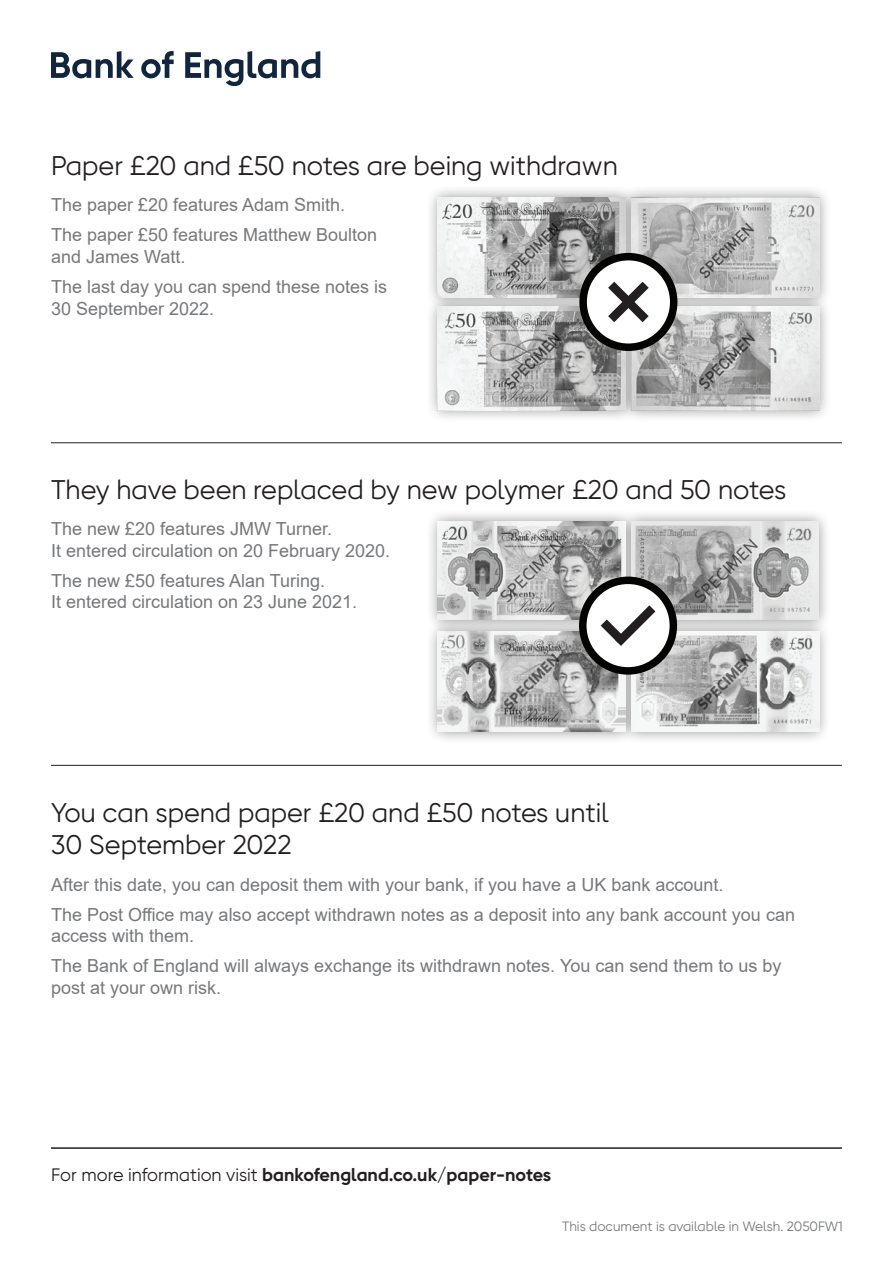
<style>
.page{position:relative;width:893px;height:1263px;background:#fff}
.page>*{position:absolute;margin:0;border:0;box-sizing:border-box;transform-origin:0 0}
.t1{font:27px/32.4px "Gilroy For BOE";color:#231f20}
.Copy{font:18px/21.6px "Arial";color:#76787b}
.Copy-2{font:700 18px "Gilroy For BOE";color:#231f20}
.Titles_back_page{font:13.5px "Gilroy For BOE";color:#76787b}
.s1{font-weight:400}
</style>
<div class="page">
<hr style="left:51px;top:442px;width:791px;height:1px;background:#231f20">
<hr style="left:51px;top:765px;width:791px;height:1px;background:#231f20">
<hr style="left:51px;top:1147px;width:791px;height:2px;background:#231f20">
<div style="left:425px;top:508px;width:213px;height:125px;background:#231f20;opacity:.5"></div>
<div style="left:619px;top:508px;width:212px;height:125px;background:#231f20;opacity:.5"></div>
<div style="left:425px;top:618px;width:214px;height:126px;background:#231f20;opacity:.5"></div>
<div style="left:619px;top:618px;width:212px;height:126px;background:#231f20;opacity:.5"></div>
<img style="left:438px;top:631px;width:187px;height:100px">
<img style="left:438px;top:521px;width:187px;height:99px">
<img style="left:631px;top:521px;width:188px;height:99px">
<img style="left:632px;top:631px;width:187px;height:100px">
<svg style="left:583px;top:580px;width:90px;height:91px"></svg>
<div style="left:579px;top:577px;width:98px;height:98px;border:8px solid #040503;border-radius:50%"></div>
<svg style="left:591px;top:596px;width:74px;height:59px"></svg>
<div style="left:425px;top:184px;width:214px;height:127px;background:#231f20;opacity:.5"></div>
<div style="left:619px;top:184px;width:213px;height:127px;background:#231f20;opacity:.5"></div>
<div style="left:425px;top:294px;width:214px;height:129px;background:#231f20;opacity:.5"></div>
<div style="left:619px;top:294px;width:213px;height:129px;background:#231f20;opacity:.5"></div>
<img style="left:438px;top:197px;width:188px;height:101px">
<img style="left:631px;top:197px;width:188px;height:101px">
<img style="left:438px;top:307px;width:188px;height:103px">
<img style="left:631px;top:307px;width:188px;height:103px">
<svg style="left:583px;top:257px;width:91px;height:90px"></svg>
<div style="left:579px;top:253px;width:98px;height:98px;border:8px solid #040503;border-radius:50%"></div>
<svg style="left:599px;top:272px;width:59px;height:59px"></svg>
<svg style="left:51px;top:51px;width:83px;height:27px"></svg>
<svg style="left:141px;top:51px;width:33px;height:27px"></svg>
<svg style="left:185px;top:51px;width:135px;height:35px"></svg>
<h2 class="t1" style="left:51px;top:149px;width:568px">Paper £20 and £50 notes are being withdrawn</h2>
<p class="Copy" style="left:51px;top:194px;width:296px">The paper £20 features Adam Smith.</p>
<p class="Copy" style="left:51px;top:224px;width:328px">The paper £50 features Matthew Boulton and James Watt.</p>
<p class="Copy" style="left:51px;top:276px;width:338px">The last day you can spend these notes is<br>30 September 2022.</p>
<h2 class="t1" style="left:51px;top:473px;width:737px">They have been replaced by new polymer £20 and 50 notes</h2>
<p class="Copy" style="left:51px;top:518px;width:341px">The new £20 features JMW Turner.<br>It entered circulation on 20 February 2020.</p>
<p class="Copy" style="left:51px;top:569px;width:308px">The new £50 features Alan Turing.<br>It entered circulation on 23 June 2021.</p>
<h2 class="t1" style="left:51px;top:796px;width:560px">You can spend paper £20 and £50 notes until<br>30 September 2022</h2>
<p class="Copy" style="left:51px;top:873px;width:674px">After this date, you can deposit them with your bank, if you have a UK bank account.</p>
<p class="Copy" style="left:51px;top:903px;width:745px">The Post Office may also accept withdrawn notes as a deposit into any bank account you can access with them.</p>
<p class="Copy" style="left:51px;top:955px;width:732px">The Bank of England will always exchange its withdrawn notes. You can send them to us by post at your own risk.</p>
<p class="Copy-2" style="left:51px;top:1163px;width:502px"><span class="s1">For more information visit</span> bankofengland.co.uk/paper-notes</p>
<p class="Titles_back_page" style="left:562px;top:1218px;width:282px">This document is available in Welsh. 2050FW1</p>
</div>
